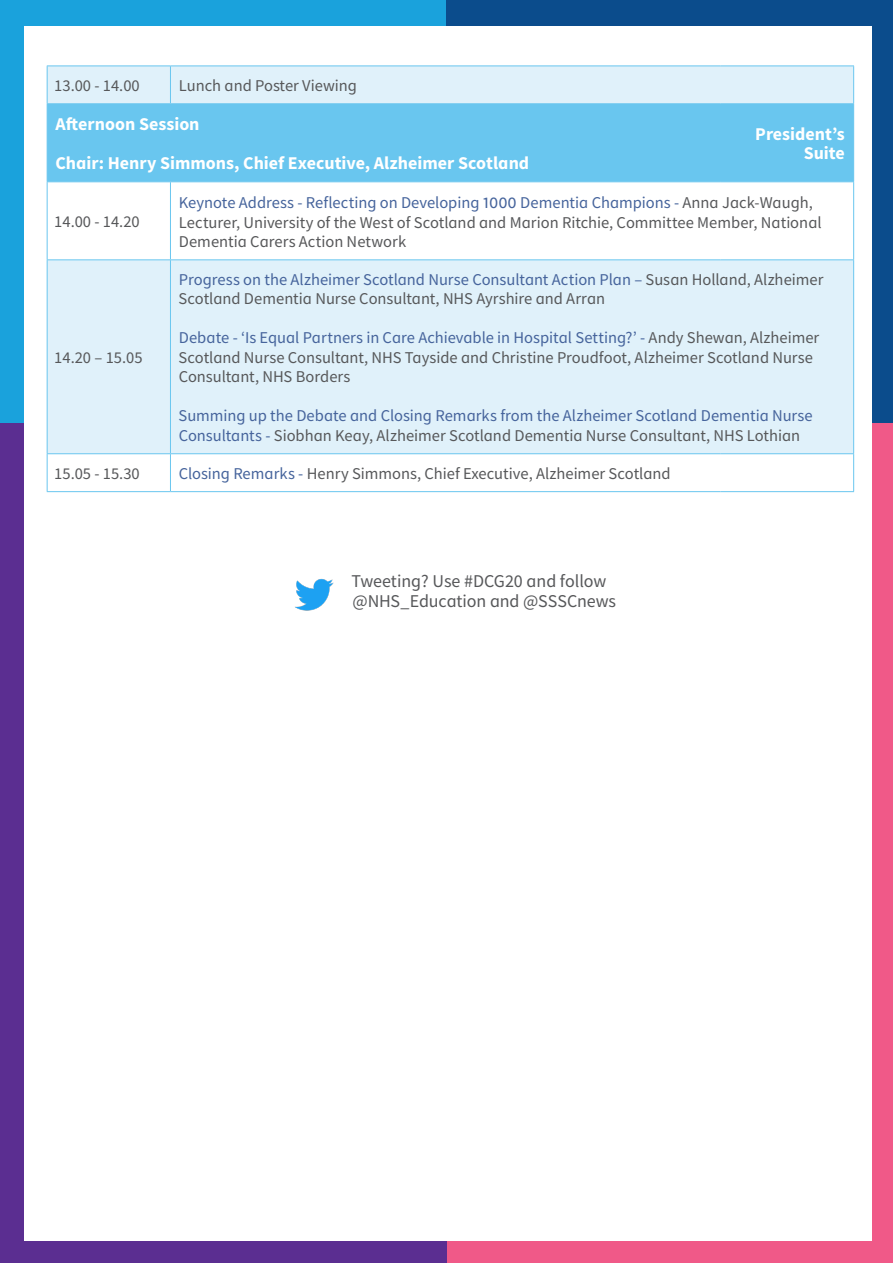
<style>
.page{position:relative;width:893px;height:1263px;background:#fff}
.page>*{position:absolute;margin:0;border:0;box-sizing:border-box;transform-origin:0 0}
.table_body{font:700 18px/19.5px "Source Sans Pro";color:#fff;text-align:right}
.table_body-2{font:18px/19.5px "Source Sans Pro";letter-spacing:-.005em;color:#57585a}
.table_body-3{font:16.5px/19.5px "Source Sans Pro";color:#57585a}
.table_body-4{font:16.5px/19.5px "Source Sans Pro";color:#46649c}
.s1{color:#46649c}
.s2{font-size:18px;color:#46649c}
.s3{color:#57585a}
</style>
<div class="page">
<div style="left:873px;top:423px;width:20px;height:840px;background:#f05988"></div>
<div style="left:0;top:423px;width:23px;height:840px;background:#5b2e91"></div>
<div style="left:0;top:0;width:23px;height:423px;background:#1aa2dc"></div>
<div style="left:873px;top:0;width:20px;height:423px;background:#0b4c8c"></div>
<div style="left:446px;top:1242px;width:447px;height:21px;background:#f05988"></div>
<div style="left:0;top:1242px;width:446px;height:21px;background:#5b2e91"></div>
<div style="left:0;top:0;width:446px;height:25px;background:#1aa2dc"></div>
<div style="left:446px;top:0;width:447px;height:25px;background:#0b4c8c"></div>
<div style="left:48px;top:67px;width:805px;height:386px;background:#e0f1fa"></div>
<div style="left:48px;top:104px;width:805px;height:77px;background:#69c6ef"></div>
<svg style="left:48px;top:182px;width:805px;height:77px"></svg>
<hr style="left:47px;top:181px;width:123px;height:1px;background:#69c6ef">
<hr style="left:170px;top:181px;width:550px;height:1px;background:#69c6ef">
<hr style="left:720px;top:181px;width:134px;height:1px;background:#69c6ef">
<hr style="left:47px;top:259px;width:123px;height:1px;background:#69c6ef">
<hr style="left:170px;top:259px;width:550px;height:1px;background:#69c6ef">
<hr style="left:720px;top:259px;width:134px;height:1px;background:#69c6ef">
<hr style="left:853px;top:104px;width:1px;height:77px;background:#69c6ef">
<hr style="left:170px;top:66px;width:1px;height:37px;background:#69c6ef">
<hr style="left:47px;top:104px;width:1px;height:77px;background:#69c6ef">
<hr style="left:47px;top:182px;width:1px;height:77px;background:#69c6ef">
<hr style="left:170px;top:182px;width:1px;height:77px;background:#69c6ef">
<hr style="left:853px;top:182px;width:1px;height:77px;background:#69c6ef">
<hr style="left:47px;top:260px;width:1px;height:193px;background:#69c6ef">
<hr style="left:170px;top:260px;width:1px;height:193px;background:#69c6ef">
<hr style="left:853px;top:260px;width:1px;height:193px;background:#69c6ef">
<hr style="left:47px;top:453px;width:123px;height:1px;background:#69c6ef">
<hr style="left:47px;top:454px;width:1px;height:37px;background:#69c6ef">
<hr style="left:170px;top:453px;width:550px;height:1px;background:#69c6ef">
<hr style="left:170px;top:454px;width:1px;height:37px;background:#69c6ef">
<hr style="left:720px;top:453px;width:134px;height:1px;background:#69c6ef">
<hr style="left:853px;top:454px;width:1px;height:37px;background:#69c6ef">
<hr style="left:47px;top:491px;width:123px;height:1px;background:#69c6ef">
<hr style="left:170px;top:491px;width:550px;height:1px;background:#69c6ef">
<hr style="left:720px;top:491px;width:134px;height:1px;background:#69c6ef">
<hr style="left:47px;top:66px;width:123px;height:1px;background:#69c6ef">
<hr style="left:47px;top:66px;width:1px;height:37px;background:#69c6ef">
<hr style="left:170px;top:66px;width:550px;height:1px;background:#69c6ef">
<hr style="left:720px;top:66px;width:134px;height:1px;background:#69c6ef">
<hr style="left:853px;top:66px;width:1px;height:37px;background:#69c6ef">
<hr style="left:47px;top:103px;width:123px;height:1px;background:#69c6ef">
<hr style="left:170px;top:103px;width:550px;height:1px;background:#69c6ef">
<hr style="left:720px;top:103px;width:134px;height:1px;background:#69c6ef">
<img style="left:295px;top:578px;width:39px;height:33px">
<p class="table_body-3" style="left:54px;top:76px;width:87px">13.00 - 14.00</p>
<p class="table_body-3" style="left:179px;top:76px;width:180px">Lunch and Poster Viewing</p>
<p class="table_body" style="left:55px;top:114px;width:146px">Afternoon Session</p>
<p class="table_body" style="left:55px;top:153px;width:475px">Chair: Henry Simmons, Chief Executive, Alzheimer Scotland</p>
<p class="table_body" style="left:755px;top:124px;width:91px">President’s<br>Suite</p>
<p class="table_body-3" style="left:54px;top:212px;width:87px">14.00 - 14.20</p>
<p class="table_body-3" style="left:54px;top:348px;width:90px">14.20 – 15.05</p>
<p class="table_body-3" style="left:179px;top:193px;width:644px"><span class="s1">Keynote Address - Reflecting on Developing</span> <span class="s2">1000</span> <span class="s1">Dementia Champions -</span> Anna Jack-Waugh,<br>Lecturer, University of the West of Scotland and Marion Ritchie, Committee Member, National<br>Dementia Carers Action Network</p>
<p class="table_body-3" style="left:179px;top:270px;width:646px"><span class="s1">Progress on the Alzheimer Scotland Nurse Consultant Action Plan –</span> Susan Holland, Alzheimer<br>Scotland Dementia Nurse Consultant, NHS Ayrshire and Arran</p>
<p class="table_body-3" style="left:179px;top:328px;width:642px"><span class="s1">Debate - ‘Is Equal Partners in Care Achievable in Hospital Setting?’ -</span> Andy Shewan, Alzheimer<br>Scotland Nurse Consultant, NHS Tayside and Christine Proudfoot, Alzheimer Scotland Nurse<br>Consultant, NHS Borders</p>
<p class="table_body-4" style="left:179px;top:406px;width:636px">Summing up the Debate and Closing Remarks from the Alzheimer Scotland Dementia Nurse<br>Consultants - <span class="s3">Siobhan Keay, Alzheimer Scotland Dementia Nurse Consultant, NHS Lothian</span></p>
<p class="table_body-3" style="left:54px;top:464px;width:87px">15.05 - 15.30</p>
<p class="table_body-3" style="left:179px;top:464px;width:493px"><span class="s1">Closing Remarks -</span> Henry Simmons, Chief Executive, Alzheimer Scotland</p>
<p class="table_body-2" style="left:351px;top:572px;width:266px">Tweeting? Use #DCG20 and follow @NHS_Education and @SSSCnews</p>
</div>
